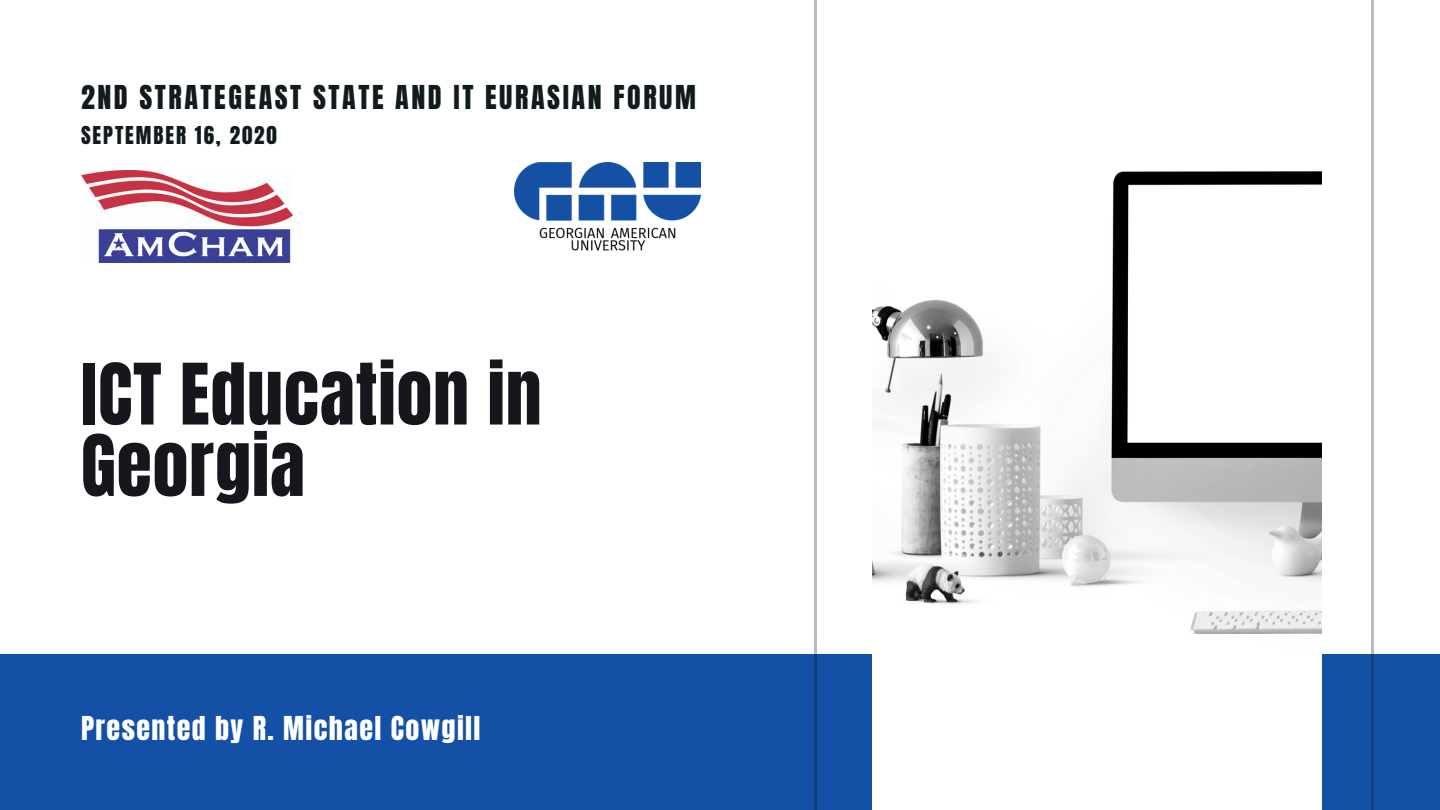
<style>
.page{position:relative;width:1440px;height:810px;background:#fff}
.page>*{position:absolute;margin:0;border:0;box-sizing:border-box;transform-origin:0 0}
.t1{font:72px/71.4px "Anton";letter-spacing:.01em;color:#17161c}
.t2{font:28px "Anton";letter-spacing:.09em;color:#111b1e}
.t3{font:28px "Anton";letter-spacing:.05em;color:#fff}
.t4{font:21px "Anton";letter-spacing:.09em;color:#111b1e}
</style>
<div class="page">
<div style="left:0;top:655px;width:1440px;height:155px;background:#1450a5"></div>
<img style="left:873px;top:171px;width:448px;height:639px">
<hr style="left:814px;top:0;width:2px;height:810px;background:#111b1e">
<hr style="left:1371px;top:0;width:3px;height:810px;background:#111b1e">
<img style="left:514px;top:163px;width:186px;height:88px">
<img style="left:81px;top:171px;width:211px;height:91px">
<p class="t2" style="left:81px;top:77px;width:616px">2ND STRATEGEAST STATE AND IT EURASIAN FORUM</p>
<p class="t4" style="left:81px;top:120px;width:197px">SEPTEMBER 16, 2020</p>
<h1 class="t1" style="left:81px;top:360px;width:462px">ICT Education in<br>Georgia</h1>
<p class="t3" style="left:81px;top:708px;width:401px">Presented by R. Michael Cowgill</p>
</div>
